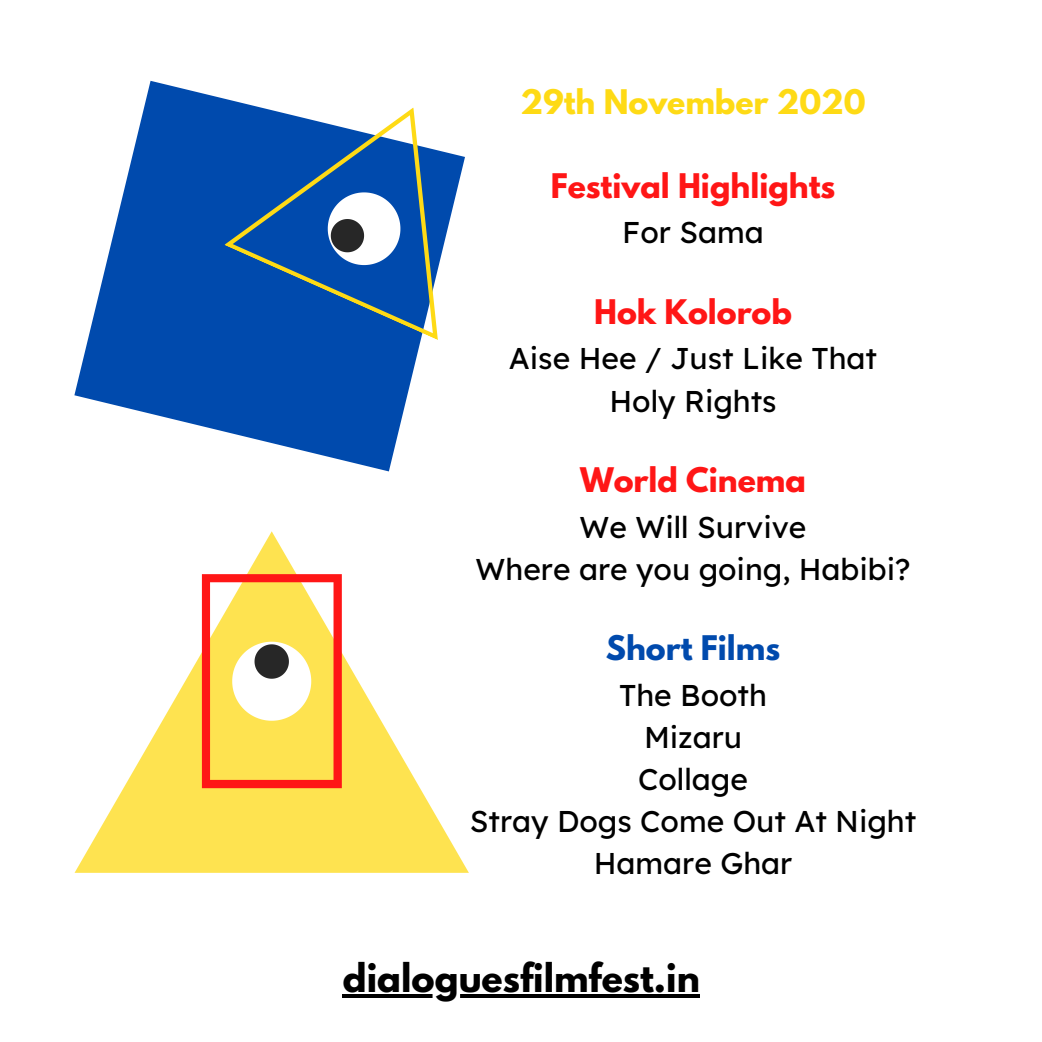
<style>
.page{position:relative;width:1042px;height:1042px;background:#fff}
.page>*{position:absolute;margin:0;border:0;box-sizing:border-box;transform-origin:0 0}
.t1{font:700 35px "League Spartan";color:#000}
.t2{font:30.01px/42px "Lexend Deca";color:#000;text-align:center}
.t3{font:700 30.01px "League Spartan";color:#ff1616}
.t4{font:700 30.01px "League Spartan";color:#feda15}
.t5{font:700 30.01px "League Spartan";color:#004aad}
</style>
<div class="page">
<svg style="left:74px;top:81px;width:347px;height:390px;fill:#004aad"></svg>
<svg style="left:224px;top:81px;width:241px;height:259px;fill:#004aad"></svg>
<svg style="left:328px;top:192px;width:72px;height:73px"></svg>
<svg style="left:75px;top:531px;width:394px;height:341px"></svg>
<svg style="left:202px;top:574px;width:140px;height:214px"></svg>
<hr style="left:343px;top:994px;width:357px;height:3px;background:#000">
<p class="t4" style="left:520px;top:87px;width:346px">29th November 2020</p>
<p class="t3" style="left:550px;top:171px;width:286px">Festival Highlights</p>
<p class="t2" style="left:622px;top:211px;width:143px">For Sama</p>
<p class="t3" style="left:594px;top:297px;width:199px">Hok Kolorob</p>
<p class="t2" style="left:509px;top:337px;width:370px">Aise Hee / Just Like That<br>Holy Rights</p>
<p class="t3" style="left:580px;top:465px;width:227px">World Cinema</p>
<p class="t2" style="left:475px;top:505px;width:436px">We Will Survive<br>Where are you going, Habibi?</p>
<p class="t5" style="left:606px;top:633px;width:176px">Short Films</p>
<p class="t2" style="left:470px;top:673px;width:448px">The Booth<br>Mizaru<br>Collage<br>Stray Dogs Come Out At Night<br>Hamare Ghar</p>
<p class="t1" style="left:343px;top:960px;width:358px">dialoguesfilmfest.in</p>
</div>
